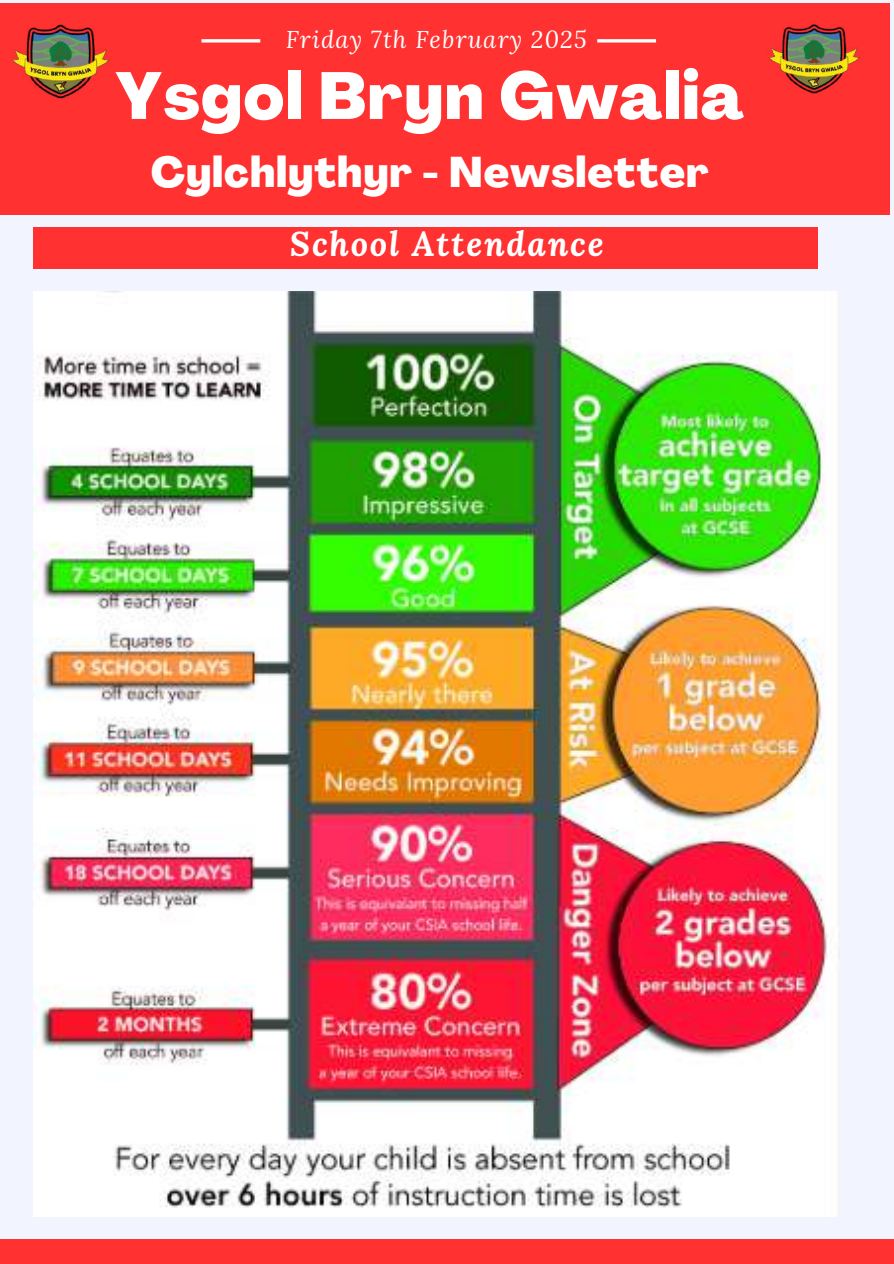
<style>
.page{position:relative;width:894px;height:1264px;background:#fff}
.page>*{position:absolute;margin:0;border:0;box-sizing:border-box;transform-origin:0 0}
.t1{font:800 65.4px "Agrandir";letter-spacing:.02em;color:#fff}
.t2{font:800 42.3px "Agrandir";letter-spacing:.02em;color:#fff}
.t3{font:italic 700 33.9px "Lora";letter-spacing:.05em;color:#fff}
.t4{font:italic 24px "Lora";letter-spacing:.05em;color:#fff}
</style>
<div class="page">
<div style="left:0;top:0;width:893px;height:1263px;background:#f2f5ff"></div>
<div style="left:33px;top:228px;width:784px;height:41px;background:#ff3131"></div>
<div style="left:0;top:1239px;width:893px;height:24px;background:#ff3131"></div>
<div style="left:0;top:4px;width:889px;height:211px;background:#ff3131"></div>
<img style="left:768px;top:24px;width:94px;height:71px">
<img style="left:12px;top:24px;width:100px;height:76px">
<svg style="left:201px;top:39px;width:59px;height:4px"></svg>
<svg style="left:597px;top:39px;width:59px;height:4px"></svg>
<img style="left:33px;top:291px;width:806px;height:925px">
<p class="t4" style="left:285px;top:23px;width:302px">Friday 7th February 2025</p>
<h1 class="t1" style="left:115px;top:70px;width:629px">Ysgol Bryn Gwalia</h1>
<p class="t2" style="left:151px;top:155px;width:559px">Cylchlythyr - Newsletter</p>
<p class="t3" style="left:290px;top:221px;width:315px">School Attendance</p>
</div>
